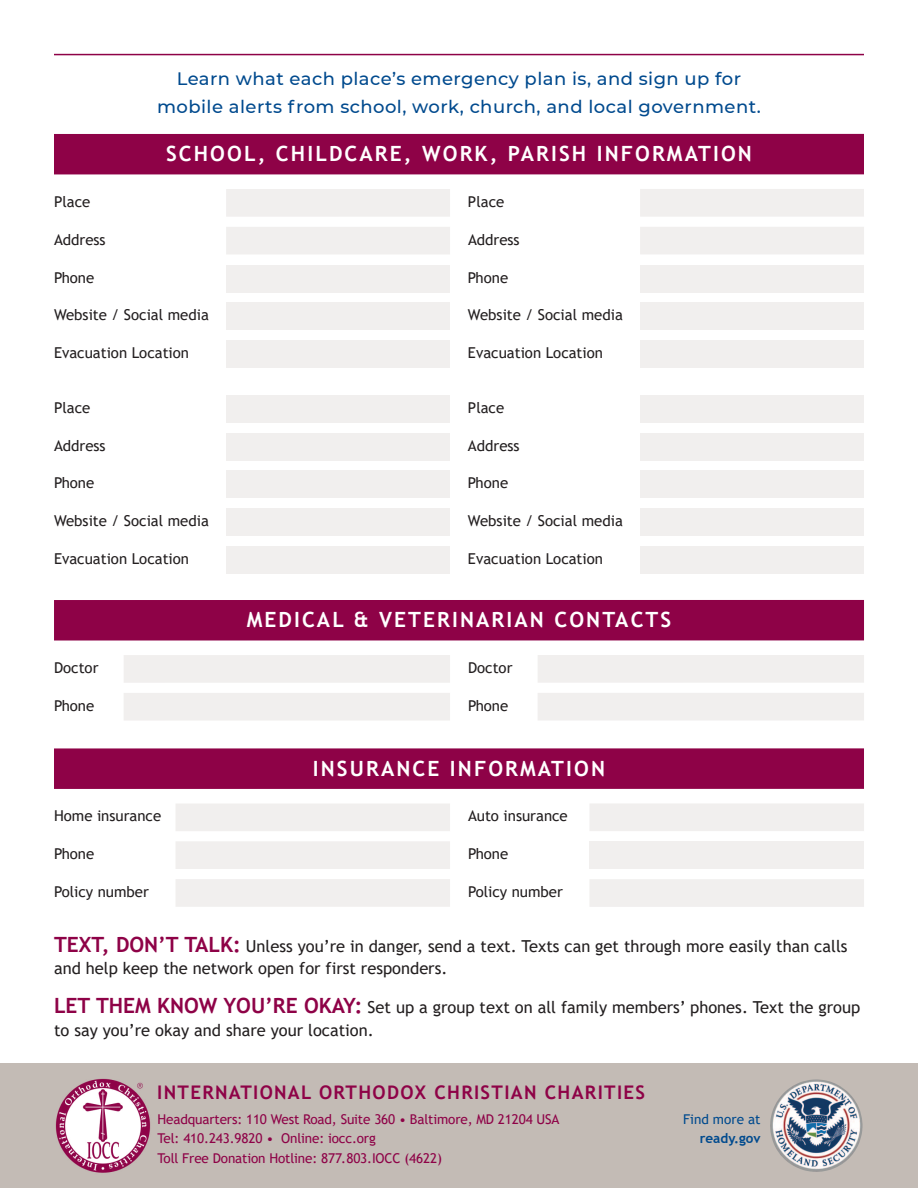
<style>
.page{position:relative;width:918px;height:1188px;background:#fff}
.page>*{position:absolute;margin:0;border:0;box-sizing:border-box;transform-origin:0 0}
.t1{font:700 21px "Trebuchet MS";letter-spacing:.1em;color:#fff}
.t2{font:700 18.75px "Trebuchet MS";letter-spacing:.07em;color:#8e0247}
.t3{font:500 18px/27.6px "Montserrat";letter-spacing:.025em;color:#004a8e;text-align:center}
.t4{font:16.5px/22.5px "Trebuchet MS";color:#231f20}
.t5{font:15px "Trebuchet MS";color:#231f20}
.t6{font:13.5px/19.5px "Trebuchet MS";letter-spacing:-.01em;color:#8e0247}
.t7{font:13.5px "Trebuchet MS";color:#004a8e}
.t8{font:700 13.5px "Trebuchet MS";color:#004a8e}
.s1{font-weight:700;font-size:21px;color:#8e0247}
</style>
<div class="page">
<hr style="left:54px;top:54px;width:810px;height:1px;background:#8e0247">
<div style="left:54px;top:134px;width:810px;height:40px;background:#8e0247"></div>
<div style="left:226px;top:189px;width:224px;height:28px;background:#f1efee"></div>
<div style="left:226px;top:227px;width:224px;height:28px;background:#f1efee"></div>
<div style="left:226px;top:265px;width:224px;height:27px;background:#f1efee"></div>
<div style="left:226px;top:302px;width:224px;height:28px;background:#f1efee"></div>
<div style="left:226px;top:340px;width:224px;height:28px;background:#f1efee"></div>
<div style="left:640px;top:189px;width:224px;height:28px;background:#f1efee"></div>
<div style="left:640px;top:227px;width:224px;height:27px;background:#f1efee"></div>
<div style="left:54px;top:600px;width:810px;height:41px;background:#8e0247"></div>
<div style="left:124px;top:655px;width:326px;height:28px;background:#f1efee"></div>
<div style="left:124px;top:693px;width:326px;height:28px;background:#f1efee"></div>
<div style="left:538px;top:655px;width:326px;height:28px;background:#f1efee"></div>
<div style="left:538px;top:693px;width:326px;height:28px;background:#f1efee"></div>
<div style="left:54px;top:748px;width:810px;height:41px;background:#8e0247"></div>
<div style="left:176px;top:804px;width:274px;height:27px;background:#f1efee"></div>
<div style="left:176px;top:841px;width:274px;height:28px;background:#f1efee"></div>
<div style="left:590px;top:803px;width:274px;height:28px;background:#f1efee"></div>
<div style="left:589px;top:841px;width:275px;height:28px;background:#f1efee"></div>
<div style="left:176px;top:879px;width:274px;height:28px;background:#f1efee"></div>
<div style="left:589px;top:879px;width:275px;height:28px;background:#f1efee"></div>
<div style="left:640px;top:265px;width:224px;height:27px;background:#f1efee"></div>
<div style="left:640px;top:302px;width:224px;height:28px;background:#f1efee"></div>
<div style="left:640px;top:340px;width:224px;height:28px;background:#f1efee"></div>
<div style="left:226px;top:395px;width:224px;height:28px;background:#f1efee"></div>
<div style="left:226px;top:433px;width:224px;height:27px;background:#f1efee"></div>
<div style="left:226px;top:470px;width:224px;height:28px;background:#f1efee"></div>
<div style="left:226px;top:508px;width:224px;height:28px;background:#f1efee"></div>
<div style="left:226px;top:546px;width:224px;height:27px;background:#f1efee"></div>
<div style="left:640px;top:395px;width:224px;height:28px;background:#f1efee"></div>
<div style="left:640px;top:433px;width:224px;height:27px;background:#f1efee"></div>
<div style="left:640px;top:470px;width:224px;height:28px;background:#f1efee"></div>
<div style="left:640px;top:508px;width:224px;height:28px;background:#f1efee"></div>
<div style="left:640px;top:546px;width:224px;height:27px;background:#f1efee"></div>
<div style="left:0;top:1063px;width:918px;height:125px;background:#c3bbb5"></div>
<img style="left:770px;top:1079px;width:93px;height:93px">
<img style="left:55px;top:1078px;width:96px;height:95px">
<p class="t3" style="left:157px;top:65px;width:605px">Learn what each place’s emergency plan is, and sign up for mobile alerts from school, work, church, and local government.</p>
<h1 class="t1" style="left:166px;top:142px;width:587px">SCHOOL, CHILDCARE, WORK, PARISH INFORMATION</h1>
<p class="t5" style="left:54px;top:193px;width:38px">Place</p>
<p class="t5" style="left:54px;top:231px;width:53px">Address</p>
<p class="t5" style="left:54px;top:268px;width:42px">Phone</p>
<p class="t5" style="left:54px;top:306px;width:156px">Website / Social media</p>
<p class="t5" style="left:54px;top:344px;width:137px">Evacuation Location</p>
<p class="t5" style="left:54px;top:399px;width:38px">Place</p>
<p class="t5" style="left:54px;top:436px;width:53px">Address</p>
<p class="t5" style="left:54px;top:474px;width:42px">Phone</p>
<p class="t5" style="left:54px;top:512px;width:156px">Website / Social media</p>
<p class="t5" style="left:54px;top:550px;width:137px">Evacuation Location</p>
<p class="t5" style="left:54px;top:659px;width:46px">Doctor</p>
<p class="t5" style="left:54px;top:697px;width:42px">Phone</p>
<p class="t5" style="left:54px;top:807px;width:109px">Home insurance</p>
<p class="t5" style="left:54px;top:845px;width:42px">Phone</p>
<p class="t5" style="left:468px;top:193px;width:38px">Place</p>
<p class="t5" style="left:468px;top:231px;width:53px">Address</p>
<p class="t5" style="left:468px;top:268px;width:42px">Phone</p>
<p class="t5" style="left:468px;top:306px;width:156px">Website / Social media</p>
<p class="t5" style="left:468px;top:344px;width:137px">Evacuation Location</p>
<p class="t5" style="left:468px;top:399px;width:38px">Place</p>
<p class="t5" style="left:468px;top:436px;width:53px">Address</p>
<p class="t5" style="left:468px;top:474px;width:42px">Phone</p>
<p class="t5" style="left:468px;top:512px;width:156px">Website / Social media</p>
<p class="t5" style="left:468px;top:550px;width:137px">Evacuation Location</p>
<h1 class="t1" style="left:247px;top:608px;width:426px">MEDICAL &amp; VETERINARIAN CONTACTS</h1>
<p class="t5" style="left:468px;top:659px;width:46px">Doctor</p>
<p class="t5" style="left:468px;top:697px;width:42px">Phone</p>
<h1 class="t1" style="left:313px;top:756px;width:294px">INSURANCE INFORMATION</h1>
<p class="t5" style="left:468px;top:807px;width:101px">Auto insurance</p>
<p class="t5" style="left:468px;top:845px;width:42px">Phone</p>
<p class="t5" style="left:54px;top:883px;width:96px">Policy number</p>
<p class="t5" style="left:468px;top:883px;width:96px">Policy number</p>
<p class="t4" style="left:54px;top:935px;width:795px"><span class="s1">TEXT, DON’T TALK:</span> Unless you’re in danger, send a text. Texts can get through more easily than calls and help keep the network open for first responders.</p>
<p class="t4" style="left:54px;top:996px;width:808px"><span class="s1">LET THEM KNOW YOU’RE OKAY:</span> Set up a group text on all family members’ phones. Text the group to say you’re okay and share your location.</p>
<p class="t2" style="left:157px;top:1081px;width:489px">INTERNATIONAL ORTHODOX CHRISTIAN CHARITIES</p>
<p class="t6" style="left:158px;top:1109px;width:403px">Headquarters: 110 West Road, Suite 360 • Baltimore, MD 21204 USA<br>Tel: 410.243.9820 • Online: iocc.org<br>Toll Free Donation Hotline: 877.803.IOCC (4622)</p>
<p class="t7" style="left:683px;top:1111px;width:79px">Find more at</p>
<p class="t8" style="left:700px;top:1131px;width:62px">ready.gov</p>
</div>
